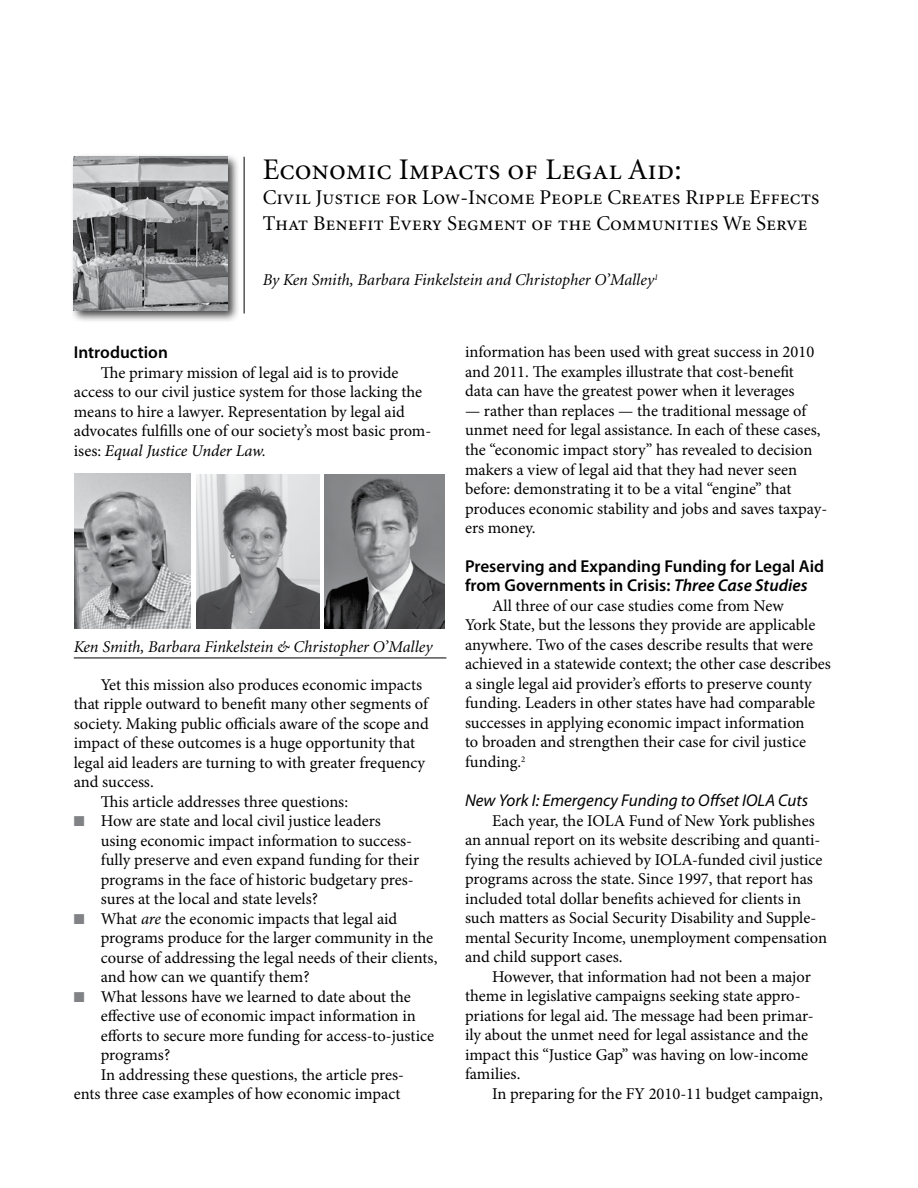
<style>
.page{position:relative;width:918px;height:1188px;background:#fff}
.page>*{position:absolute;margin:0;border:0;box-sizing:border-box;transform-origin:0 0}
.t1{font:30px "Minion Regular SC";color:#000}
.t2{font:21px/25.2px "Minion Regular SC";color:#000}
.t3{font:600 17.25px/19.5px "Myriad Pro";color:#000}
.t4{font:italic 17.1px "Myriad Pro";color:#000}
.t5{font:16.5px/19.5px "Minion Pro";color:#000}
.t6{font:italic 16.5px "Minion";color:#000}
.s1{font-style:italic}
.s2{color:#808285}
</style>
<div class="page">
<hr style="left:244px;top:157px;width:1px;height:157px;background:#000">
<div style="left:70px;top:153px;width:170px;height:170px;background:#000;opacity:.75"></div>
<img style="left:74px;top:157px;width:153px;height:153px">
<hr style="left:74px;top:658px;width:372px;height:1px;background:#000">
<img style="left:196px;top:475px;width:124px;height:153px">
<img style="left:74px;top:474px;width:117px;height:155px">
<img style="left:325px;top:475px;width:120px;height:153px">
<h1 class="t1" style="left:263px;top:155px;width:420px">Economic Impacts of Legal Aid:</h1>
<p class="t2" style="left:263px;top:186px;width:558px">Civil Justice for Low-Income People Creates Ripple Effects<br>That Benefit Every Segment of the Communities We Serve</p>
<p class="t6" style="left:263px;top:272px;width:397px">By Ken Smith, Barbara Finkelstein and Christopher O’Malley<sup>1</sup></p>
<p class="t3" style="left:74px;top:342px;width:96px">Introduction</p>
<p class="t5" style="left:74px;top:363px;width:359px;text-indent:27px">The primary mission of legal aid is to provide access to our civil justice system for those lacking the means to hire a lawyer. Representation by legal aid advocates fulfills one of our society’s most basic prom&shy;ises: <span class="s1">Equal Justice Under Law.</span></p>
<p class="t6" style="left:74px;top:638px;width:360px">Ken Smith, Barbara Finkelstein &amp; Christopher O’Malley</p>
<p class="t5" style="left:101px;top:675px;width:323px">Yet this mission also produces economic impacts</p>
<p class="t5" style="left:74px;top:694px;width:356px">that ripple outward to benefit many other segments of</p>
<p class="t5" style="left:74px;top:714px;width:356px">society. Making public officials aware of the scope and</p>
<p class="t5" style="left:74px;top:733px;width:343px">impact of these outcomes is a huge opportunity that</p>
<p class="t5" style="left:74px;top:753px;width:353px">legal aid leaders are turning to with greater frequency</p>
<p class="t5" style="left:74px;top:772px;width:82px">and success.</p>
<p class="t5" style="left:101px;top:792px;width:249px">This article addresses three questions:</p>
<p class="t5" style="left:101px;top:811px;width:320px;text-indent:-27px"><span class="s2">■</span> How are state and local civil justice leaders using economic impact information to success&shy;fully preserve and even expand funding for their programs in the face of historic budgetary pres&shy;sures at the local and state levels?</p>
<p class="t5" style="left:101px;top:909px;width:338px;text-indent:-27px"><span class="s2">■</span> What <span class="s1">are</span> the economic impacts that legal aid programs produce for the larger community in the course of addressing the legal needs of their clients, and how can we quantify them?</p>
<p class="t5" style="left:74px;top:987px;width:339px"><span class="s2">■</span> What lessons have we learned to date about the</p>
<p class="t5" style="left:101px;top:1006px;width:317px">effective use of economic impact information in</p>
<p class="t5" style="left:101px;top:1026px;width:335px">efforts to secure more funding for access-to-justice</p>
<p class="t5" style="left:101px;top:1045px;width:71px">programs?</p>
<p class="t5" style="left:101px;top:1065px;width:305px">In addressing these questions, the article pres-</p>
<p class="t5" style="left:74px;top:1084px;width:328px">ents three case examples of how economic impact</p>
<p class="t5" style="left:465px;top:343px;width:351px">information has been used with great success in 2010 and 2011. The examples illustrate that cost-benefit data can have the greatest power when it leverages</p>
<p class="t5" style="left:465px;top:401px;width:364px">— rather than replaces — the traditional message of unmet need for legal assistance. In each of these cases, the “economic impact story” has revealed to decision makers a view of legal aid that they had never seen before: demonstrating it to be a vital “engine” that produces economic stability and jobs and saves taxpay&shy;ers money.</p>
<p class="t3" style="left:465px;top:556px;width:361px">Preserving and Expanding Funding for Legal Aid from Governments in Crisis: <span class="s1">Three Case Studies</span></p>
<p class="t5" style="left:465px;top:596px;width:367px;text-indent:27px">All three of our case studies come from New<br>York State, but the lessons they provide are applicable anywhere. Two of the cases describe results that were achieved in a statewide context; the other case describes a single legal aid provider’s efforts to preserve county funding. Leaders in other states have had comparable successes in applying economic impact information<br>to broaden and strengthen their case for civil justice funding.<sup>2</sup></p>
<p class="t4" style="left:465px;top:790px;width:345px">New York I: Emergency Funding to Offset IOLA Cuts</p>
<p class="t5" style="left:465px;top:811px;width:364px;text-indent:27px">Each year, the IOLA Fund of New York publishes an annual report on its website describing and quanti&shy;fying the results achieved by IOLA-funded civil justice programs across the state. Since 1997, that report has included total dollar benefits achieved for clients in such matters as Social Security Disability and Supple&shy;mental Security Income, unemployment compensation and child support cases.</p>
<p class="t5" style="left:465px;top:967px;width:350px;text-indent:27px">However, that information had not been a major theme in legislative campaigns seeking state appro&shy;priations for legal aid. The message had been primar&shy;ily about the unmet need for legal assistance and the impact this “Justice Gap” was having on low-income families.</p>
<p class="t5" style="left:492px;top:1084px;width:333px">In preparing for the FY 2010-11 budget campaign,</p>
</div>
